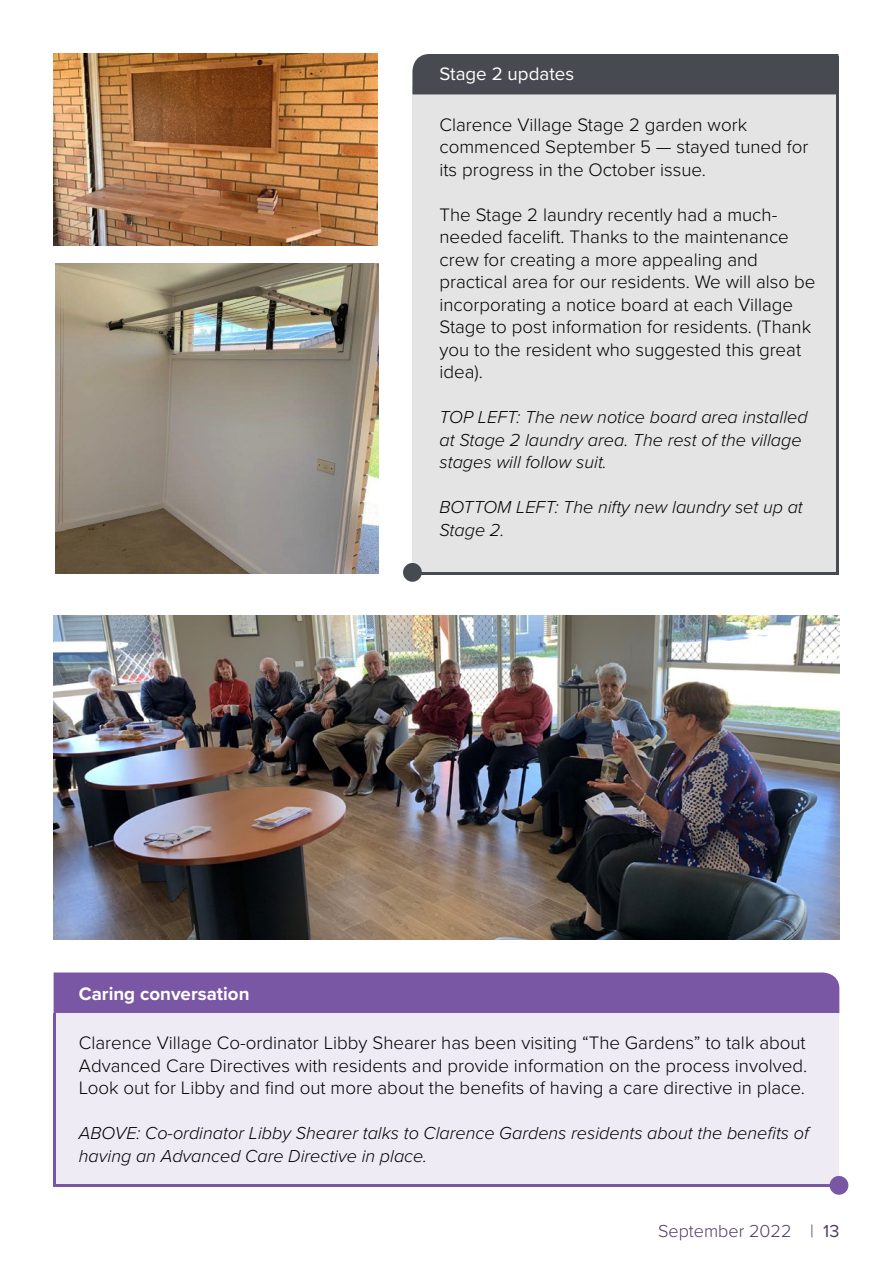
<style>
.page{position:relative;width:893px;height:1263px;background:#fff}
.page>*{position:absolute;margin:0;border:0;box-sizing:border-box;transform-origin:0 0}
.t1{font:300 18.75px/22.5px "Proxima Nova";color:#000}
.t2{font:700 18.75px "Proxima Nova";color:#fff}
.t3{font:18.75px "Proxima Nova";color:#fff}
.t4{font:italic 300 18px/22.5px "Proxima Nova";color:#000}
.t5{font:300 18px "Proxima Nova";color:#4f3a6a}
.s1{font-weight:400}
</style>
<div class="page">
<img style="left:54px;top:54px;width:324px;height:191px">
<img style="left:55px;top:263px;width:324px;height:311px">
<div style="left:412px;top:86px;width:426px;height:486px;background:#e5e4e4"></div>
<div style="left:412px;top:54px;width:426px;height:40px;background:#474b51"></div>
<hr style="left:837px;top:56px;width:2px;height:518px;background:#474b51">
<hr style="left:412px;top:572px;width:427px;height:3px;background:#474b51">
<div style="left:403px;top:563px;width:19px;height:19px;background:#474b51;border-radius:50%"></div>
<img style="left:54px;top:616px;width:785px;height:324px">
<div style="left:56px;top:1005px;width:783px;height:181px;background:#eeebf5"></div>
<div style="left:54px;top:972px;width:785px;height:41px;background:#7a57a4"></div>
<hr style="left:54px;top:1013px;width:2px;height:173px;background:#7a57a4">
<hr style="left:54px;top:1184px;width:785px;height:2px;background:#7a57a4">
<div style="left:830px;top:1176px;width:18px;height:19px;background:#7a57a4;border-radius:50%"></div>
<p class="t3" style="left:439px;top:60px;width:136px">Stage 2 updates</p>
<p class="t1" style="left:439px;top:112px;width:370px">Clarence Village Stage 2 garden work commenced September 5 — stayed tuned for its progress in the October issue.</p>
<p class="t1" style="left:439px;top:202px;width:377px">The Stage 2 laundry recently had a much&shy;needed facelift. Thanks to the maintenance crew for creating a more appealing and practical area for our residents. We will also be incorporating a notice board at each Village Stage to post information for residents. (Thank you to the resident who suggested this great idea).</p>
<p class="t4" style="left:439px;top:405px;width:370px">TOP LEFT: The new notice board area installed at Stage 2 laundry area. The rest of the village stages will follow suit.</p>
<p class="t4" style="left:439px;top:495px;width:365px">BOTTOM LEFT: The nifty new laundry set up at<br>Stage 2.</p>
<p class="t2" style="left:79px;top:980px;width:172px">Caring conversation</p>
<p class="t1" style="left:79px;top:1031px;width:730px;text-align:justify">Clarence Village Co-ordinator Libby Shearer has been visiting “The Gardens” to talk about Advanced Care Directives with residents and provide information on the process involved.<br>Look out for Libby and find out more about the benefits of having a care directive in place.</p>
<p class="t4" style="left:79px;top:1121px;width:732px">ABOVE: Co-ordinator Libby Shearer talks to Clarence Gardens residents about the benefits of having an Advanced Care Directive in place.</p>
<p class="t5" style="left:658px;top:1217px;width:183px">September 2022 | <span class="s1">13</span></p>
</div>
